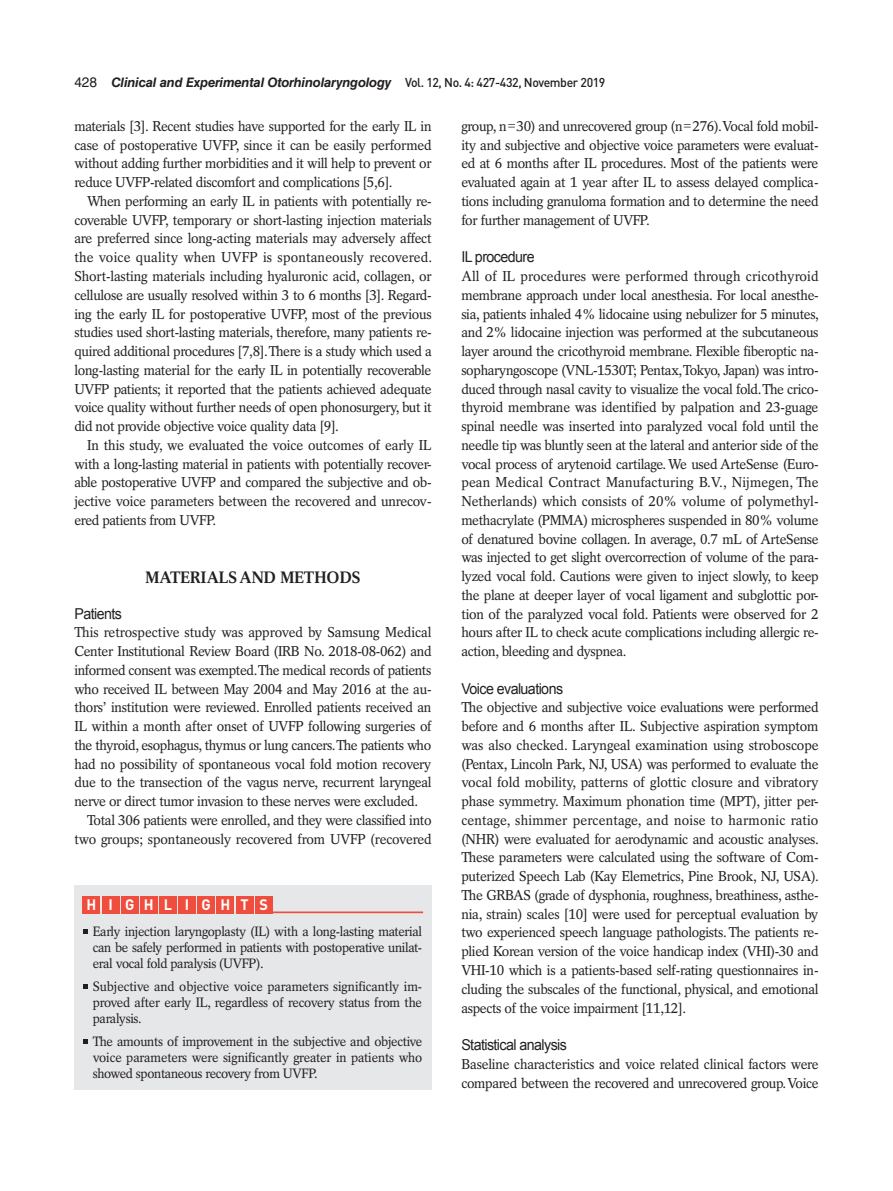
<style>
.page{position:relative;width:893px;height:1191px;background:#fff}
.page>*{position:absolute;margin:0;border:0;box-sizing:border-box;transform-origin:0 0}
.본문_대제목{font:700 16.5px "Rotation LT Std";color:#231f20;scale:.95 1}
.본문_중제목{font:15px "Arial";letter-spacing:-.04em;color:#231f20;scale:.95 1}
.t1{font:700 15px "DIN Pro";color:#fff;scale:.96 1}
.본문_0{font:14.25px/18.8px "Rotation LT Std";letter-spacing:-.025em;color:#231f20;text-align:justify;scale:.95 1}
.본문{font:14.25px/18.8px "Rotation LT Std";letter-spacing:-.025em;color:#231f20;text-align:justify;scale:.95 1}
.하이라이트{font:13.5px/16.2px "Rotation LT Std";letter-spacing:-.025em;color:#231f20;text-align:justify;scale:.95 1}
.t2{font:italic 700 13.05px "Helvetica LT Std";letter-spacing:-.015em;color:#231f20}
.s1{font-weight:400;font-style:normal;font-size:13.8px}
.s2{font-family:"DIN Pro";font-weight:500;font-style:normal;font-size:12.75px}
.s3{font-family:"Dotum"}
</style>
<div class="page">
<div style="left:74px;top:915px;width:358px;height:175px;background:#e6e7e9"></div>
<svg style="left:84px;top:929px;width:4px;height:5px"></svg>
<svg style="left:84px;top:984px;width:4px;height:5px"></svg>
<svg style="left:84px;top:1039px;width:4px;height:4px"></svg>
<div style="left:74px;top:885px;width:358px;height:30px;background:#e6e7e9"></div>
<div style="left:83px;top:896px;width:17px;height:17px;background:#ef4d3d"></div>
<div style="left:159px;top:896px;width:17px;height:17px;background:#ef4d3d"></div>
<div style="left:102px;top:896px;width:17px;height:17px;background:#ef4d3d"></div>
<div style="left:179px;top:896px;width:17px;height:17px;background:#ef4d3d"></div>
<div style="left:121px;top:896px;width:17px;height:17px;background:#ef4d3d"></div>
<div style="left:198px;top:896px;width:17px;height:17px;background:#ef4d3d"></div>
<div style="left:140px;top:896px;width:17px;height:17px;background:#ef4d3d"></div>
<div style="left:217px;top:896px;width:17px;height:17px;background:#ef4d3d"></div>
<div style="left:236px;top:896px;width:17px;height:17px;background:#ef4d3d"></div>
<div style="left:255px;top:896px;width:17px;height:17px;background:#ef4d3d"></div>
<hr style="left:272px;top:911px;width:151px;height:2px;background:#ef4d3d">
<p class="t2" style="left:74px;top:74px;width:533px"><span class="s1">428</span> Clinical and Experimental Otorhinolaryngology <span class="s2">Vol. 12, No. 4: 427-432, November 2019</span></p>
<p class="본문" style="left:74px;top:117px;width:378px">materials [3]. Recent studies have supported for the early IL in case of postoperative UVFP, since it can be easily performed without adding further morbidities and it will help to prevent or reduce UVFP-related discomfort and complications [5,6].</p>
<p class="본문" style="left:74px;top:192px;width:378px;text-indent:13px">When performing an early IL in patients with potentially re&shy;coverable UVFP, temporary or short-lasting injection materials are preferred since long-acting materials may adversely affect the voice quality when UVFP is spontaneously recovered.<br>Short-lasting materials including hyaluronic acid, collagen, or cellulose are usually resolved within 3 to 6 months [3]. Regard&shy;ing the early IL for postoperative UVFP, most of the previous studies used short-lasting materials, therefore, many patients re&shy;quired additional procedures [7,8]. There is a study which used a long-lasting material for the early IL in potentially recoverable UVFP patients; it reported that the patients achieved adequate voice quality without further needs of open phonosurgery, but it did not provide objective voice quality data [9].</p>
<p class="본문" style="left:74px;top:435px;width:377px;text-indent:13px">In this study, we evaluated the voice outcomes of early IL with a long-lasting material in patients with potentially recover&shy;able postoperative UVFP and compared the subjective and ob&shy;jective voice parameters between the recovered and unrecov&shy;ered patients from UVFP.</p>
<p class="본문" style="left:461px;top:117px;width:377px">group, n<span class="s3">=</span>30) and unrecovered group (n<span class="s3">=</span>276). Vocal fold mobil&shy;ity and subjective and objective voice parameters were evaluat&shy;ed at 6 months after IL procedures. Most of the patients were evaluated again at 1 year after IL to assess delayed complica&shy;tions including granuloma formation and to determine the need for further management of UVFP.</p>
<p class="본문_중제목" style="left:461px;top:247px;width:79px">IL procedure</p>
<p class="본문_0" style="left:461px;top:267px;width:378px">All of IL procedures were performed through cricothyroid membrane approach under local anesthesia. For local anesthe&shy;sia, patients inhaled 4% lidocaine using nebulizer for 5 minutes, and 2% lidocaine injection was performed at the subcutaneous layer around the cricothyroid membrane. Flexible fiberoptic na&shy;sopharyngoscope (VNL-1530T; Pentax, Tokyo, Japan) was intro&shy;duced through nasal cavity to visualize the vocal fold. The crico&shy;thyroid membrane was identified by palpation and 23-guage spinal needle was inserted into paralyzed vocal fold until the needle tip was bluntly seen at the lateral and anterior side of the vocal process of arytenoid cartilage. We used ArteSense (Euro&shy;pean Medical Contract Manufacturing B.V., Nijmegen, The Netherlands) which consists of 20% volume of polymethyl&shy;methacrylate (PMMA) microspheres suspended in 80% volume of denatured bovine collagen. In average, 0.7 mL of ArteSense was injected to get slight overcorrection of volume of the para&shy;lyzed vocal fold. Cautions were given to inject slowly, to keep the plane at deeper layer of vocal ligament and subglottic por&shy;tion of the paralyzed vocal fold. Patients were observed for 2 hours after IL to check acute complications including allergic re&shy;action, bleeding and dyspnea.</p>
<p class="본문_중제목" style="left:461px;top:678px;width:109px">Voice evaluations</p>
<p class="본문_0" style="left:461px;top:698px;width:378px">The objective and subjective voice evaluations were performed before and 6 months after IL. Subjective aspiration symptom was also checked. Laryngeal examination using stroboscope (Pentax, Lincoln Park, NJ, USA) was performed to evaluate the vocal fold mobility, patterns of glottic closure and vibratory phase symmetry. Maximum phonation time (MPT), jitter per&shy;centage, shimmer percentage, and noise to harmonic ratio (NHR) were evaluated for aerodynamic and acoustic analyses.<br>These parameters were calculated using the software of Com&shy;puterized Speech Lab (Kay Elemetrics, Pine Brook, NJ, USA).<br>The GRBAS (grade of dysphonia, roughness, breathiness, asthe&shy;nia, strain) scales [10] were used for perceptual evaluation by two experienced speech language pathologists. The patients re&shy;plied Korean version of the voice handicap index (VHI)-30 and VHI-10 which is a patients-based self-rating questionnaires in&shy;cluding the subscales of the functional, physical, and emotional aspects of the voice impairment [11,12].</p>
<p class="본문_중제목" style="left:461px;top:1035px;width:113px">Statistical analysis</p>
<p class="본문_0" style="left:461px;top:1054px;width:378px">Baseline characteristics and voice related clinical factors were compared between the recovered and unrecovered group. Voice</p>
<p class="본문_대제목" style="left:145px;top:567px;width:228px">MATERIALS AND METHODS</p>
<p class="본문_중제목" style="left:74px;top:603px;width:51px">Patients</p>
<p class="본문_0" style="left:74px;top:623px;width:378px">This retrospective study was approved by Samsung Medical Center Institutional Review Board (IRB No. 2018-08-062) and informed consent was exempted. The medical records of patients who received IL between May 2004 and May 2016 at the au&shy;thors’ institution were reviewed. Enrolled patients received an IL within a month after onset of UVFP following surgeries of the thyroid, esophagus, thymus or lung cancers. The patients who had no possibility of spontaneous vocal fold motion recovery due to the transection of the vagus nerve, recurrent laryngeal nerve or direct tumor invasion to these nerves were excluded.</p>
<p class="본문" style="left:74px;top:810px;width:377px;text-align:right">Total 306 patients were enrolled, and they were classified into two groups; spontaneously recovered from UVFP (recovered</p>
<p class="t1" style="left:86px;top:894px;width:12px">H</p>
<p class="t1" style="left:108px;top:894px;width:6px">I</p>
<p class="t1" style="left:125px;top:894px;width:11px">G</p>
<p class="t1" style="left:144px;top:894px;width:12px">H</p>
<p class="t1" style="left:164px;top:894px;width:10px">L</p>
<p class="t1" style="left:185px;top:894px;width:6px">I</p>
<p class="t1" style="left:202px;top:894px;width:11px">G</p>
<p class="t1" style="left:220px;top:894px;width:12px">H</p>
<p class="t1" style="left:240px;top:894px;width:10px">T</p>
<p class="t1" style="left:259px;top:894px;width:10px">S</p>
<p class="하이라이트" style="left:93px;top:923px;width:348px">Early injection laryngoplasty (IL) with a long-lasting material can be safely performed in patients with postoperative unilat&shy;eral vocal fold paralysis (UVFP).</p>
<p class="하이라이트" style="left:93px;top:978px;width:348px">Subjective and objective voice parameters significantly im&shy;proved after early IL, regardless of recovery status from the paralysis.</p>
<p class="하이라이트" style="left:93px;top:1033px;width:348px">The amounts of improvement in the subjective and objective voice parameters were significantly greater in patients who showed spontaneous recovery from UVFP.</p>
</div>
